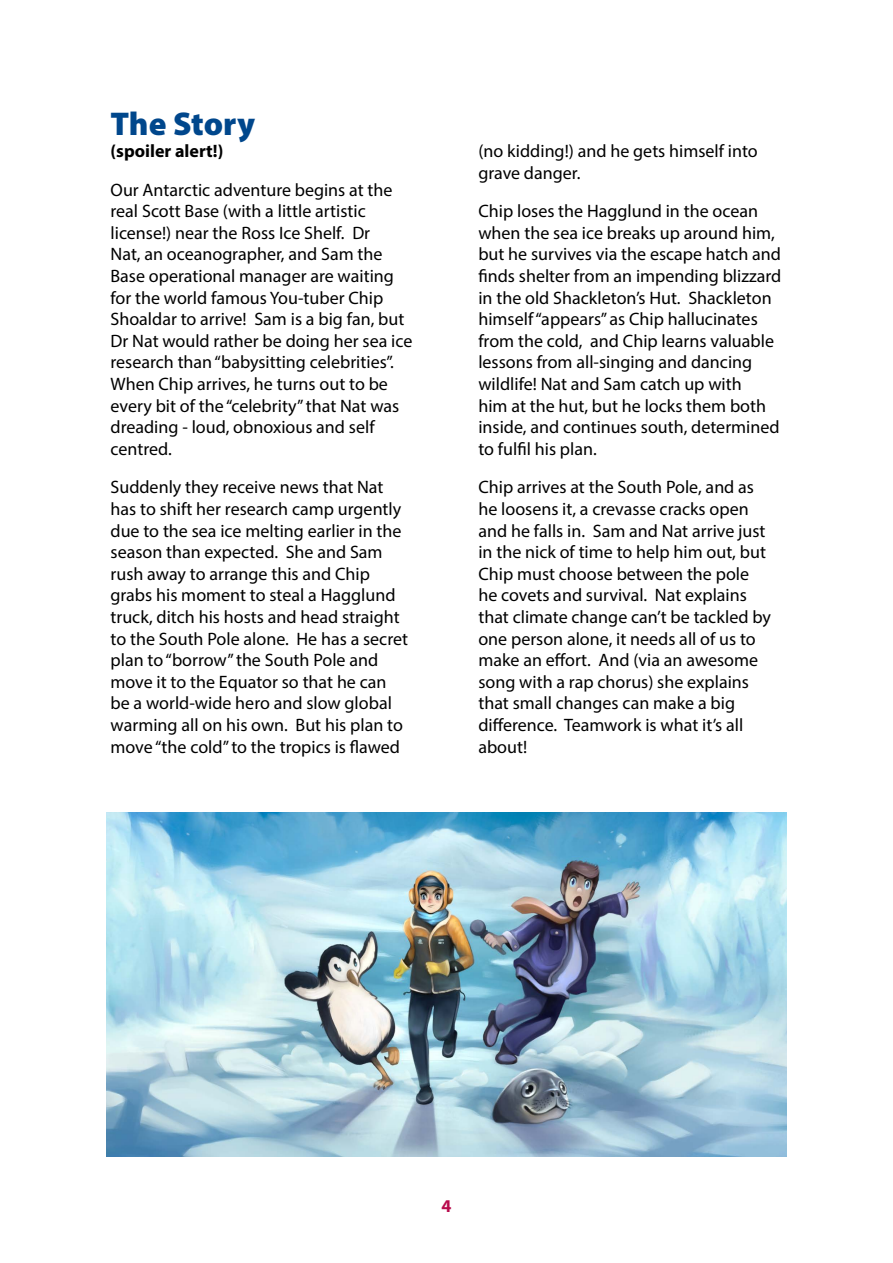
<style>
.page{position:relative;width:893px;height:1263px;background:#fff}
.page>*{position:absolute;margin:0;border:0;box-sizing:border-box;transform-origin:0 0}
.t1{font:900 33px "Myriad Pro";letter-spacing:-.005em;color:#00478c}
.t2{font:18px/21.6px "Myriad Pro";color:#000}
.t3{font:700 18px "Myriad Pro";color:#000}
.t4{font:700 18px "Myriad Pro";color:#b80b4d}
</style>
<div class="page">
<img style="left:106px;top:812px;width:681px;height:345px">
<h1 class="t1" style="left:111px;top:102px;width:146px">The Story</h1>
<p class="t3" style="left:111px;top:139px;width:114px">(spoiler alert!)</p>
<p class="t2" style="left:111px;top:178px;width:303px">Our Antarctic adventure begins at the real Scott Base (with a little artistic license!) near the Ross Ice Shelf. Dr<br>Nat, an oceanographer, and Sam the Base operational manager are waiting for the world famous You-tuber Chip Shoaldar to arrive! Sam is a big fan, but Dr Nat would rather be doing her sea ice research than “babysitting celebrities”.<br>When Chip arrives, he turns out to be every bit of the “celebrity” that Nat was dreading - loud, obnoxious and self centred.</p>
<p class="t2" style="left:111px;top:476px;width:299px">Suddenly they receive news that Nat has to shift her research camp urgently due to the sea ice melting earlier in the season than expected. She and Sam rush away to arrange this and Chip grabs his moment to steal a Hagglund truck, ditch his hosts and head straight to the South Pole alone. He has a secret plan to “borrow” the South Pole and move it to the Equator so that he can be a world-wide hero and slow global warming all on his own. But his plan to move “the cold” to the tropics is flawed</p>
<p class="t2" style="left:478px;top:140px;width:281px">(no kidding!) and he gets himself into grave danger.</p>
<p class="t2" style="left:478px;top:200px;width:304px">Chip loses the Hagglund in the ocean when the sea ice breaks up around him, but he survives via the escape hatch and finds shelter from an impending blizzard in the old Shackleton’s Hut. Shackleton himself “appears” as Chip hallucinates from the cold, and Chip learns valuable lessons from all-singing and dancing wildlife! Nat and Sam catch up with<br>him at the hut, but he locks them both inside, and continues south, determined to fulfil his plan.</p>
<p class="t2" style="left:478px;top:476px;width:294px">Chip arrives at the South Pole, and as he loosens it, a crevasse cracks open and he falls in. Sam and Nat arrive just in the nick of time to help him out, but Chip must choose between the pole he covets and survival. Nat explains that climate change can’t be tackled by one person alone, it needs all of us to make an effort. And (via an awesome song with a rap chorus) she explains that small changes can make a big difference. Teamwork is what it’s all about!</p>
<p class="t4" style="left:441px;top:1194px;width:11px">4</p>
</div>
